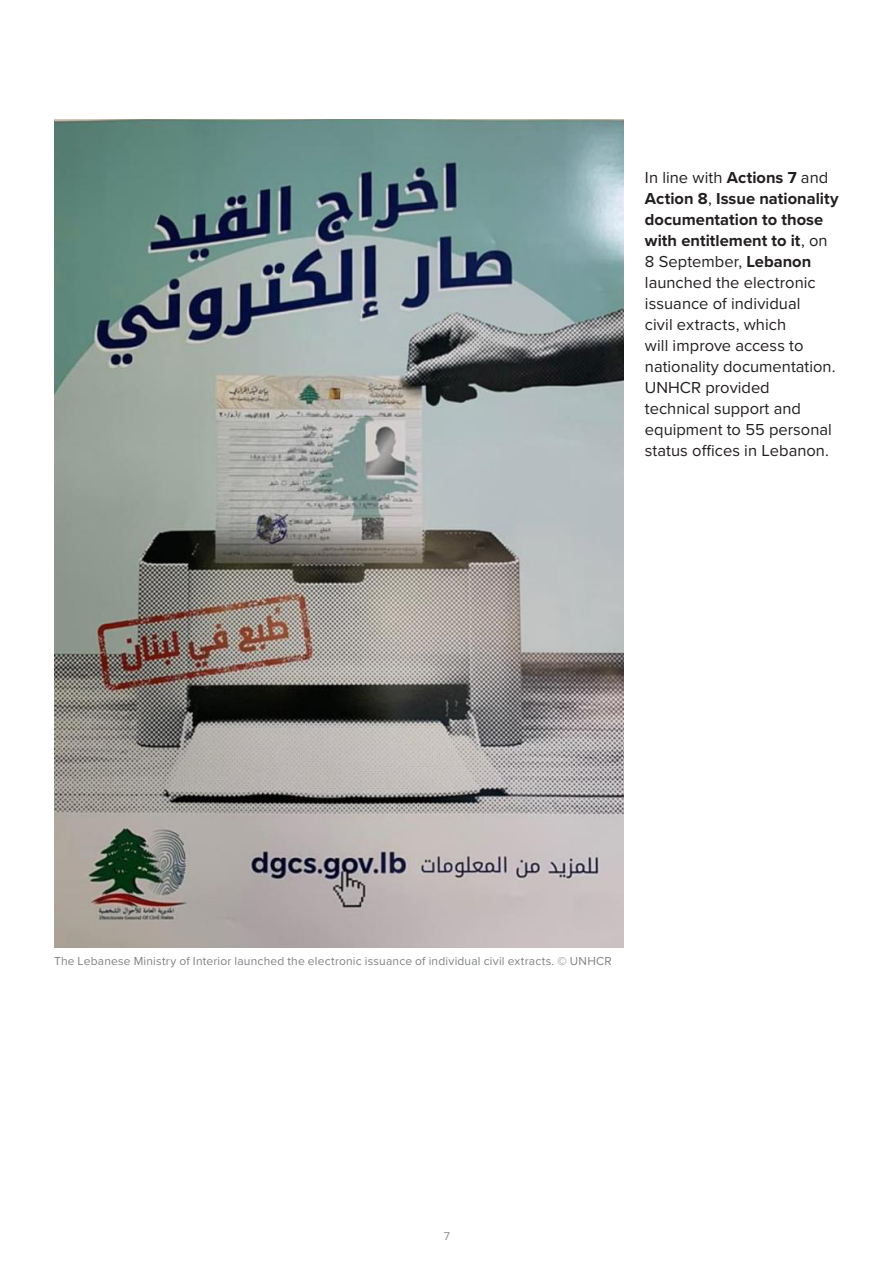
<style>
.page{position:relative;width:893px;height:1263px;background:#fff}
.page>*{position:absolute;margin:0;border:0;box-sizing:border-box;transform-origin:0 0}
.Body_Copy{font:16.5px/21px "Proxima Nova";color:#231f20}
.t1{font:12px "Proxima Nova";letter-spacing:.015em;color:#808285}
.t2{font:12px "Proxima Nova";color:#939598}
.s1{font-weight:700}
</style>
<div class="page">
<img style="left:54px;top:119px;width:570px;height:828px">
<p class="Body_Copy" style="left:645px;top:167px;width:195px">In line with <span class="s1">Actions 7</span> and<br><span class="s1">Action 8</span>, <span class="s1">Issue nationality documentation to those with entitlement to it</span>, on<br>8 September, <span class="s1">Lebanon </span>launched the electronic issuance of individual<br>civil extracts, which<br>will improve access to nationality documentation.<br>UNHCR provided technical support and equipment to 55 personal status offices in Lebanon.</p>
<p class="t1" style="left:54px;top:953px;width:559px">The Lebanese Ministry of Interior launched the electronic issuance of individual civil extracts. © UNHCR</p>
<p class="t2" style="left:444px;top:1228px;width:8px">7</p>
</div>
